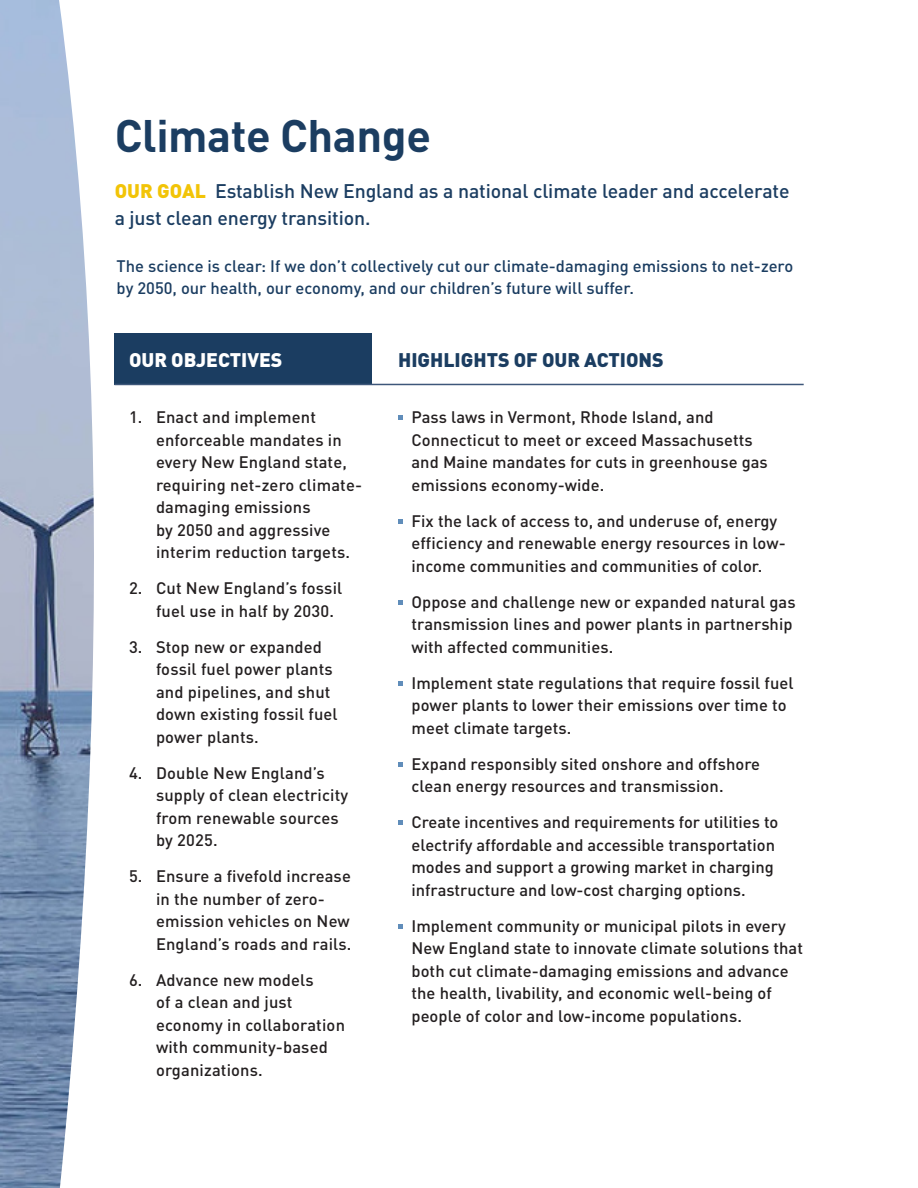
<style>
.page{position:relative;width:918px;height:1188px;background:#fff}
.page>*{position:absolute;margin:0;border:0;box-sizing:border-box;transform-origin:0 0}
.Blue_Heading{font:700 45px "DIN Pro";letter-spacing:-.01em;color:#1b3d61}
.t1{font:500 19.5px/27px "DIN Pro";letter-spacing:-.005em;color:#1b3d61}
.t2{font:900 19.5px "DIN Pro";color:#1b3d61}
.t3{font:900 19.5px "DIN Pro";color:#fff}
.Bulleted_list{font:500 16.5px/22.5px "DIN Pro";letter-spacing:.005em;color:#231f20}
.t4{font:500 16.5px/22.5px "DIN Pro";color:#1b3d61}
.s1{font-weight:900;color:#f2c407}
</style>
<div class="page">
<svg style="left:0;top:0;width:216px;height:1188px"></svg>
<svg style="left:398px;top:415px;width:5px;height:5px"></svg>
<svg style="left:398px;top:519px;width:5px;height:5px"></svg>
<svg style="left:398px;top:600px;width:5px;height:5px"></svg>
<svg style="left:398px;top:681px;width:5px;height:5px"></svg>
<svg style="left:398px;top:762px;width:5px;height:5px"></svg>
<svg style="left:398px;top:820px;width:5px;height:5px"></svg>
<svg style="left:398px;top:924px;width:5px;height:5px"></svg>
<div style="left:114px;top:333px;width:258px;height:51px;background:#1b3d61"></div>
<hr style="left:114px;top:384px;width:690px;height:1px;background:#3e577a">
<p class="Blue_Heading" style="left:115px;top:98px;width:318px">Climate Change</p>
<p class="t1" style="left:115px;top:175px;width:676px"><span class="s1">OUR GOAL</span> Establish New England as a national climate leader and accelerate a just clean energy transition.</p>
<p class="t4" style="left:117px;top:253px;width:678px">The science is clear: If we don’t collectively cut our climate-damaging emissions to net-zero by 2050, our health, our economy, and our children’s future will suffer.</p>
<p class="t3" style="left:129px;top:343px;width:155px">OUR OBJECTIVES</p>
<p class="Bulleted_list" style="left:156px;top:404px;width:208px;text-indent:-27px">1. Enact and implement enforceable mandates in every New England state, requiring net-zero climate&shy;damaging emissions<br>by 2050 and aggressive interim reduction targets.</p>
<p class="Bulleted_list" style="left:156px;top:575px;width:188px;text-indent:-27px">2. Cut New England’s fossil fuel use in half by 2030.</p>
<p class="Bulleted_list" style="left:156px;top:634px;width:183px;text-indent:-27px">3. Stop new or expanded fossil fuel power plants and pipelines, and shut down existing fossil fuel power plants.</p>
<p class="Bulleted_list" style="left:156px;top:760px;width:194px;text-indent:-27px">4. Double New England’s supply of clean electricity from renewable sources by 2025.</p>
<p class="Bulleted_list" style="left:156px;top:863px;width:197px;text-indent:-27px">5. Ensure a fivefold increase in the number of zero&shy;emission vehicles on New<br>England’s roads and rails.</p>
<p class="Bulleted_list" style="left:156px;top:967px;width:191px;text-indent:-27px">6. Advance new models<br>of a clean and just economy in collaboration with community-based organizations.</p>
<p class="t2" style="left:398px;top:343px;width:267px">HIGHLIGHTS OF OUR ACTIONS</p>
<p class="Bulleted_list" style="left:411px;top:404px;width:358px">Pass laws in Vermont, Rhode Island, and Connecticut to meet or exceed Massachusetts and Maine mandates for cuts in greenhouse gas emissions economy-wide.</p>
<p class="Bulleted_list" style="left:411px;top:508px;width:376px">Fix the lack of access to, and underuse of, energy efficiency and renewable energy resources in low&shy;income communities and communities of color.</p>
<p class="Bulleted_list" style="left:411px;top:589px;width:386px">Oppose and challenge new or expanded natural gas transmission lines and power plants in partnership with affected communities.</p>
<p class="Bulleted_list" style="left:411px;top:670px;width:384px">Implement state regulations that require fossil fuel power plants to lower their emissions over time to meet climate targets.</p>
<p class="Bulleted_list" style="left:411px;top:751px;width:350px">Expand responsibly sited onshore and offshore clean energy resources and transmission.</p>
<p class="Bulleted_list" style="left:411px;top:809px;width:369px">Create incentives and requirements for utilities to electrify affordable and accessible transportation modes and support a growing market in charging infrastructure and low-cost charging options.</p>
<p class="Bulleted_list" style="left:411px;top:913px;width:393px">Implement community or municipal pilots in every New England state to innovate climate solutions that both cut climate-damaging emissions and advance the health, livability, and economic well-being of people of color and low-income populations.</p>
</div>
